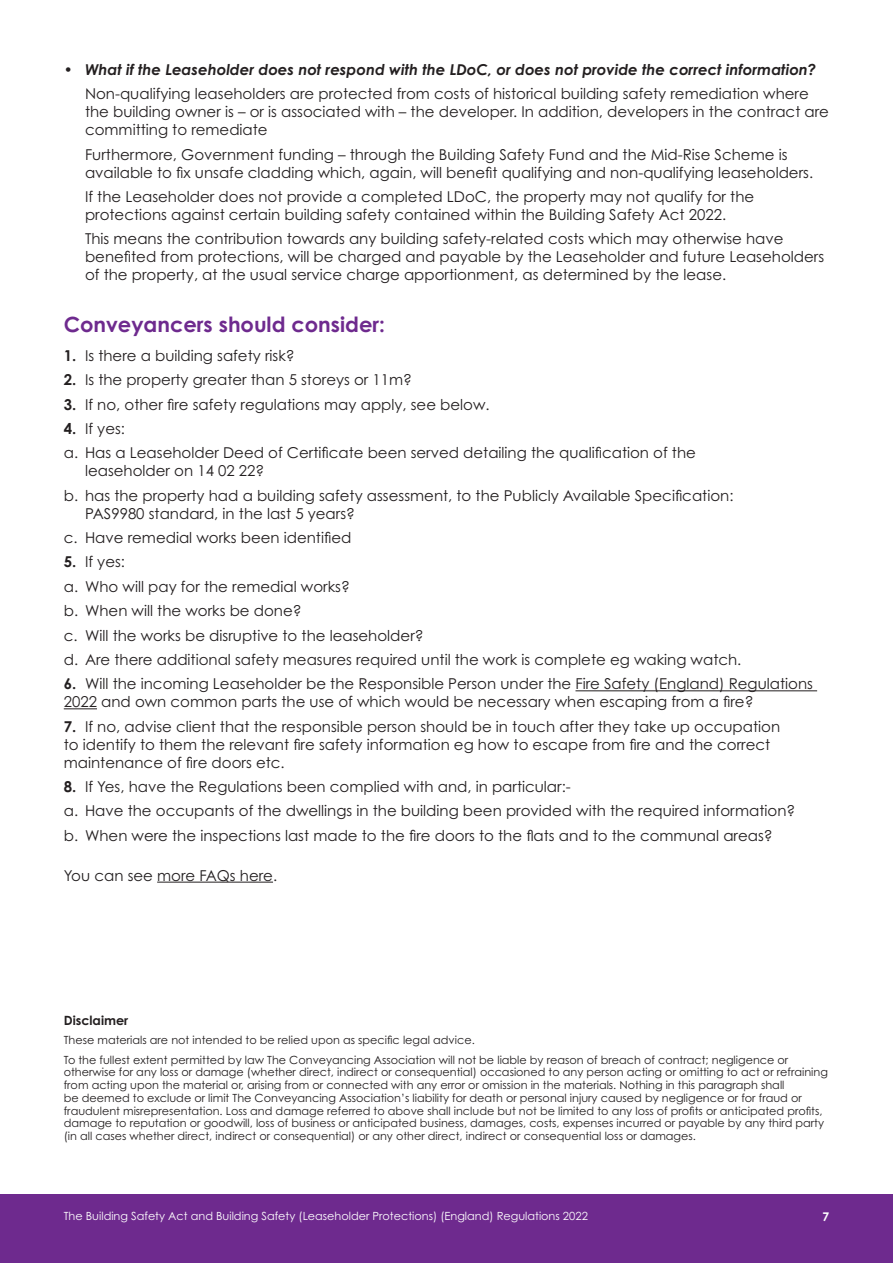
<style>
.page{position:relative;width:893px;height:1263px;background:#fff}
.page>*{position:absolute;margin:0;border:0;box-sizing:border-box;transform-origin:0 0}
.Section_Headings{font:700 21px "Century Gothic Pro";color:#6e2a8e}
.Body{font:15px/18px "Century Gothic Pro";color:#231f20}
.Body_Indent{font:15px/18px "Century Gothic Pro";color:#231f20}
.Question{font:italic 700 15px "Century Gothic Pro";color:#231f20}
.Body-2{font:700 12.75px "Century Gothic Pro";color:#231f20}
.t1{font:700 12px "Century Gothic Pro";color:#fff}
.Body-3{font:11.25px/12.8px "Century Gothic Pro";color:#231f20}
.t2{font:11.25px "Century Gothic Pro";color:#fff}
.s1{font-weight:700}
</style>
<div class="page">
<div style="left:0;top:1195px;width:893px;height:68px;background:#6e2a8e"></div>
<hr style="left:575px;top:690px;width:242px;height:1px;background:#231f20">
<hr style="left:64px;top:708px;width:33px;height:1px;background:#231f20">
<hr style="left:157px;top:882px;width:116px;height:1px;background:#231f20">
<p class="Question" style="left:64px;top:60px;width:754px">• What if the Leaseholder does not respond with the LDoC, or does not provide the correct information?</p>
<p class="Body_Indent" style="left:85px;top:85px;width:745px">Non-qualifying leaseholders are protected from costs of historical building safety remediation where the building owner is – or is associated with – the developer. In addition, developers in the contract are committing to remediate</p>
<p class="Body_Indent" style="left:85px;top:145px;width:730px">Furthermore, Government funding – through the Building Safety Fund and the Mid-Rise Scheme is available to fix unsafe cladding which, again, will benefit qualifying and non-qualifying leaseholders.</p>
<p class="Body_Indent" style="left:85px;top:187px;width:671px">If the Leaseholder does not provide a completed LDoC, the property may not qualify for the protections against certain building safety contained within the Building Safety Act 2022.</p>
<p class="Body_Indent" style="left:85px;top:230px;width:741px">This means the contribution towards any building safety-related costs which may otherwise have benefited from protections, will be charged and payable by the Leaseholder and future Leaseholders of the property, at the usual service charge apportionment, as determined by the lease.</p>
<p class="Section_Headings" style="left:64px;top:311px;width:323px">Conveyancers should consider:</p>
<p class="Body" style="left:64px;top:346px;width:232px"><span class="s1">1.</span> Is there a building safety risk?</p>
<p class="Body" style="left:64px;top:370px;width:350px"><span class="s1">2.</span> Is the property greater than 5 storeys or 11m?</p>
<p class="Body" style="left:64px;top:395px;width:427px"><span class="s1">3.</span> If no, other fire safety regulations may apply, see below.</p>
<p class="Body" style="left:64px;top:419px;width:63px"><span class="s1">4.</span> If yes:</p>
<p class="Body" style="left:85px;top:444px;width:612px;text-indent:-21px">a. Has a Leaseholder Deed of Certificate been served detailing the qualification of the leaseholder on 14 02 22?</p>
<p class="Body" style="left:85px;top:486px;width:650px;text-indent:-21px">b. has the property had a building safety assessment, to the Publicly Available Specification:<br>PAS9980 standard, in the last 5 years?</p>
<p class="Body" style="left:64px;top:528px;width:289px">c. Have remedial works been identified</p>
<p class="Body" style="left:64px;top:553px;width:63px"><span class="s1">5.</span> If yes:</p>
<p class="Body" style="left:64px;top:577px;width:288px">a. Who will pay for the remedial works?</p>
<p class="Body" style="left:64px;top:602px;width:239px">b. When will the works be done?</p>
<p class="Body" style="left:64px;top:626px;width:361px">c. Will the works be disruptive to the leaseholder?</p>
<p class="Body" style="left:64px;top:650px;width:679px">d. Are there additional safety measures required until the work is complete eg waking watch.</p>
<p class="Body" style="left:64px;top:675px;width:751px"><span class="s1">6.</span> Will the incoming Leaseholder be the Responsible Person under the Fire Safety (England) Regulations<br>2022 and own common parts the use of which would be necessary when escaping from a fire?</p>
<p class="Body" style="left:64px;top:717px;width:718px"><span class="s1">7.</span> If no, advise client that the responsible person should be in touch after they take up occupation to identify to them the relevant fire safety information eg how to escape from fire and the correct maintenance of fire doors etc.</p>
<p class="Body" style="left:64px;top:777px;width:509px"><span class="s1">8.</span> If Yes, have the Regulations been complied with and, in particular:-</p>
<p class="Body" style="left:64px;top:802px;width:733px">a. Have the occupants of the dwellings in the building been provided with the required information?</p>
<p class="Body" style="left:64px;top:826px;width:710px">b. When were the inspections last made to the fire doors to the flats and to the communal areas?</p>
<p class="Body" style="left:64px;top:866px;width:215px">You can see more FAQs here.</p>
<p class="Body-2" style="left:64px;top:1013px;width:66px">Disclaimer</p>
<p class="Body-3" style="left:64px;top:1034px;width:412px">These materials are not intended to be relied upon as specific legal advice.</p>
<p class="Body-3" style="left:64px;top:1053px;width:766px">To the fullest extent permitted by law The Conveyancing Association will not be liable by reason of breach of contract; negligence or otherwise for any loss or damage (whether direct, indirect or consequential) occasioned to any person acting or omitting to act or refraining from acting upon the material or, arising from or connected with any error or omission in the materials. Nothing in this paragraph shall<br>be deemed to exclude or limit The Conveyancing Association’s liability for death or personal injury caused by negligence or for fraud or fraudulent misrepresentation. Loss and damage referred to above shall include but not be limited to any loss of profits or anticipated profits, damage to reputation or goodwill, loss of business or anticipated business, damages, costs, expenses incurred or payable by any third party (in all cases whether direct, indirect or consequential) or any other direct, indirect or consequential loss or damages.</p>
<p class="t2" style="left:64px;top:1209px;width:526px">The Building Safety Act and Building Safety (Leaseholder Protections) (England) Regulations 2022</p>
<p class="t1" style="left:822px;top:1209px;width:8px">7</p>
</div>
